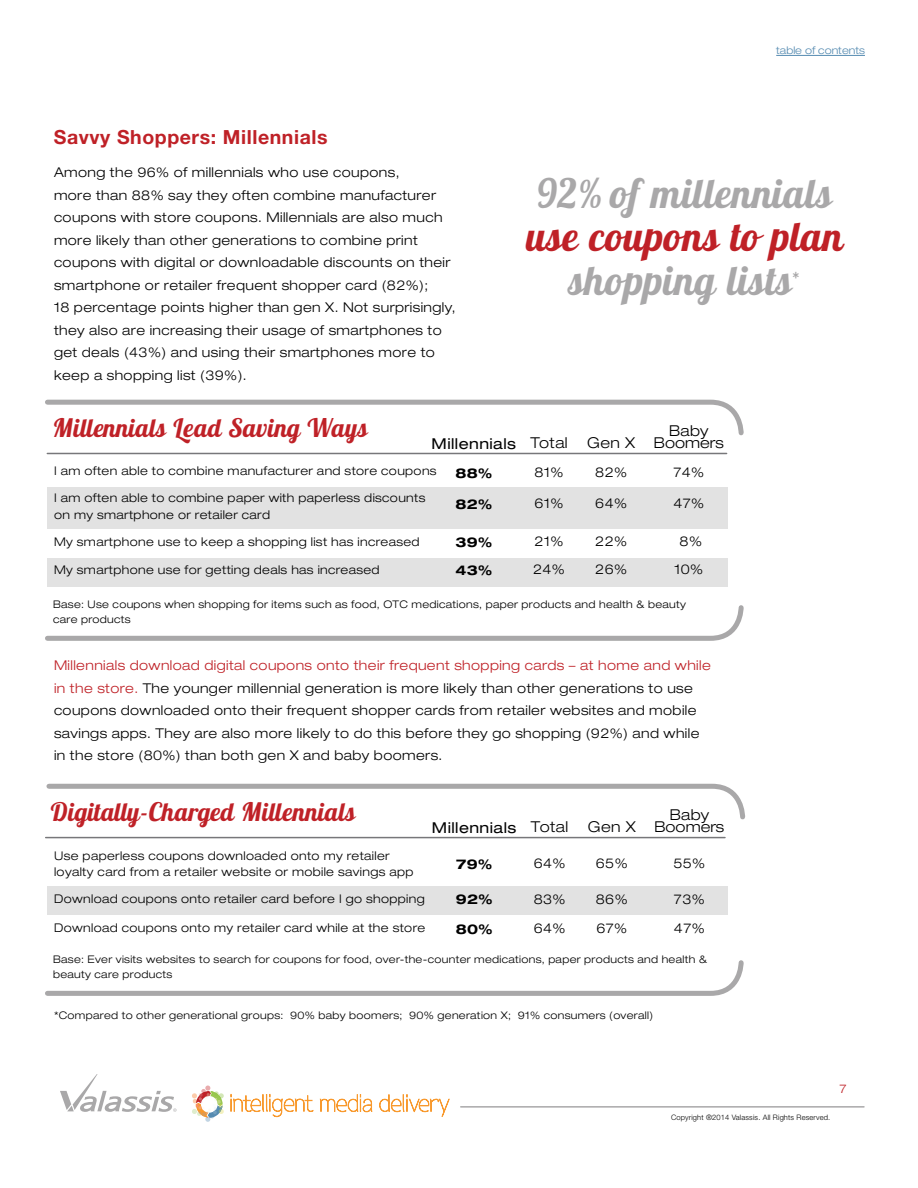
<style>
.page{position:relative;width:918px;height:1188px;background:#fff}
.page>*{position:absolute;margin:0;border:0;box-sizing:border-box;transform-origin:0 0}
.t1{font:40.5px "Lobster 1.4";letter-spacing:.01em;color:#a9a8a9}
.t2{font:40.5px "Lobster 1.4";letter-spacing:.01em;color:#bf2127}
.t3{font:25.5px "Lobster 1.4";letter-spacing:.01em;color:#bf2127}
.t4{font:700 19.5px "Helvetica Neue LT Std";letter-spacing:.03em;color:#bf2127}
.t5{font:17.55px "Lobster 1.4";color:#a9a8a9}
.t6{font:300 expanded 15px/12px "Helvetica Neue LT Std";color:#000;text-align:center}
.t7{font:expanded 15px "Helvetica Neue";letter-spacing:.03em;color:#000}
.t8{font:300 expanded 13.5px/22.5px "Helvetica Neue LT Std";letter-spacing:.03em;color:#000}
.t9{font:700 expanded 13.5px/28.5px "Helvetica Neue";letter-spacing:.03em;color:#000}
.t10{font:300 expanded 12px/16.5px "Helvetica Neue LT Std";letter-spacing:.03em;color:#000}
.t11{font:300 expanded 12px "Helvetica Neue LT Std";color:#bf2127}
.t12{font:300 expanded 10.5px/15px "Helvetica Neue LT Std";letter-spacing:.03em;color:#000}
.t13{font:300 expanded 10.5px "Helvetica Neue LT Std";color:#558bb1}
.t14{font:300 7.5px "Helvetica Neue LT Std";letter-spacing:.02em;color:#000}
.s1{color:#bf2127}
</style>
<div class="page">
<div style="left:47px;top:558px;width:681px;height:29px;background:#e2e2e2"></div>
<div style="left:47px;top:488px;width:681px;height:41px;background:#e2e2e2"></div>
<hr style="left:47px;top:453px;width:680px;height:1px;background:#77777a">
<svg style="left:45px;top:399px;width:699px;height:37px"></svg>
<svg style="left:45px;top:605px;width:699px;height:36px"></svg>
<hr style="left:46px;top:837px;width:679px;height:1px;background:#77777a">
<svg style="left:46px;top:783px;width:700px;height:37px"></svg>
<div style="left:47px;top:886px;width:681px;height:29px;background:#e2e2e2"></div>
<svg style="left:45px;top:960px;width:699px;height:36px"></svg>
<hr style="left:461px;top:1106px;width:403px;height:2px;background:#a9a8a9">
<svg style="left:320px;top:1094px;width:130px;height:23px"></svg>
<svg style="left:231px;top:1094px;width:83px;height:23px"></svg>
<svg style="left:192px;top:1086px;width:32px;height:36px"></svg>
<svg style="left:60px;top:1074px;width:117px;height:38px"></svg>
<hr style="left:776px;top:55px;width:89px;height:1px;background:#558bb1">
<h3 class="t4" style="left:54px;top:125px;width:275px">Savvy Shoppers: Millennials</h3>
<p class="t8" style="left:54px;top:161px;width:403px">Among the 96% of millennials who use coupons,<br>more than 88% say they often combine manufacturer coupons with store coupons. Millennials are also much more likely than other generations to combine print coupons with digital or downloadable discounts on their smartphone or retailer frequent shopper card (82%);<br>18 percentage points higher than gen X. Not surprisingly, they also are increasing their usage of smartphones to get deals (43%) and using their smartphones more to keep a shopping list (39%).</p>
<p class="t13" style="left:776px;top:44px;width:90px">table of contents</p>
<h1 class="t1" style="left:537px;top:167px;width:297px">92% of millennials</h1>
<h1 class="t2" style="left:526px;top:211px;width:319px">use coupons to plan</h1>
<h1 class="t1" style="left:569px;top:254px;width:225px">shopping lists</h1>
<p class="t5" style="left:792px;top:267px;width:11px">*</p>
<h2 class="t3" style="left:52px;top:411px;width:317px">Millennials Lead Saving Ways</h2>
<p class="t10" style="left:54px;top:462px;width:384px">I am often able to combine manufacturer and store coupons</p>
<p class="t10" style="left:54px;top:489px;width:373px">I am often able to combine paper with paperless discounts on my smartphone or retailer card</p>
<p class="t10" style="left:54px;top:533px;width:367px">My smartphone use to keep a shopping list has increased</p>
<p class="t10" style="left:54px;top:561px;width:327px">My smartphone use for getting deals has increased</p>
<p class="t6" style="left:654px;top:425px;width:71px">Baby<br>Boomers</p>
<p class="t8" style="left:673px;top:460px;width:32px">74%</p>
<p class="t8" style="left:673px;top:492px;width:32px">47%</p>
<p class="t8" style="left:674px;top:526px;width:30px;line-height:28.5px;text-align:center">8%<br>10%</p>
<p class="t12" style="left:53px;top:597px;width:634px">Base: Use coupons when shopping for items such as food, OTC medications, paper products and health &amp; beauty care products</p>
<p class="t6" style="left:587px;top:437px;width:49px">Gen X</p>
<p class="t8" style="left:595px;top:460px;width:33px">82%</p>
<p class="t8" style="left:595px;top:492px;width:33px">64%</p>
<p class="t8" style="left:595px;top:526px;width:33px;line-height:28.5px">22%<br>26%</p>
<p class="t6" style="left:530px;top:437px;width:39px">Total</p>
<p class="t8" style="left:535px;top:460px;width:30px">81%</p>
<p class="t8" style="left:535px;top:492px;width:30px">61%</p>
<p class="t8" style="left:533px;top:526px;width:33px;line-height:28.5px">21%<br>24%</p>
<p class="t7" style="left:432px;top:435px;width:86px">Millennials</p>
<p class="t9" style="left:455px;top:458px;width:38px">88%</p>
<p class="t9" style="left:455px;top:490px;width:38px">82%</p>
<p class="t9" style="left:455px;top:527px;width:38px">39%<br>43%</p>
<p class="t8" style="left:54px;top:654px;width:658px"><span class="s1">Millennials download digital coupons onto their frequent shopping cards – at home and while in the store.</span> The younger millennial generation is more likely than other generations to use coupons downloaded onto their frequent shopper cards from retailer websites and mobile savings apps. They are also more likely to do this before they go shopping (92%) and while in the store (80%) than both gen X and baby boomers.</p>
<h2 class="t3" style="left:51px;top:796px;width:306px">Digitally-Charged Millennials</h2>
<p class="t10" style="left:54px;top:847px;width:361px">Use paperless coupons downloaded onto my retailer loyalty card from a retailer website or mobile savings app</p>
<p class="t10" style="left:54px;top:891px;width:372px">Download coupons onto retailer card before I go shopping</p>
<p class="t10" style="left:54px;top:919px;width:373px">Download coupons onto my retailer card while at the store</p>
<p class="t6" style="left:655px;top:809px;width:71px">Baby<br>Boomers</p>
<p class="t8" style="left:673px;top:852px;width:33px">55%</p>
<p class="t8" style="left:674px;top:885px;width:32px;line-height:28.5px">73%<br>47%</p>
<p class="t12" style="left:53px;top:952px;width:655px">Base: Ever visits websites to search for coupons for food, over-the-counter medications, paper products and health &amp; beauty care products</p>
<p class="t6" style="left:588px;top:821px;width:49px">Gen X</p>
<p class="t8" style="left:596px;top:852px;width:33px">65%</p>
<p class="t8" style="left:596px;top:885px;width:33px;line-height:28.5px">86%<br>67%</p>
<p class="t6" style="left:531px;top:821px;width:39px">Total</p>
<p class="t8" style="left:534px;top:852px;width:33px">64%</p>
<p class="t8" style="left:534px;top:885px;width:33px;line-height:28.5px">83%<br>64%</p>
<p class="t7" style="left:432px;top:819px;width:86px">Millennials</p>
<p class="t9" style="left:456px;top:850px;width:38px">79%</p>
<p class="t9" style="left:456px;top:884px;width:38px">92%</p>
<p class="t9" style="left:456px;top:914px;width:38px">80%</p>
<p class="t12" style="left:54px;top:1008px;width:601px">*Compared to other generational groups: 90% baby boomers; 90% generation X; 91% consumers (overall)</p>
<p class="t14" style="left:671px;top:1113px;width:161px">Copyright ®2014 Valassis. All Rights Reserved.</p>
<p class="t11" style="left:839px;top:1081px;width:9px">7</p>
</div>
